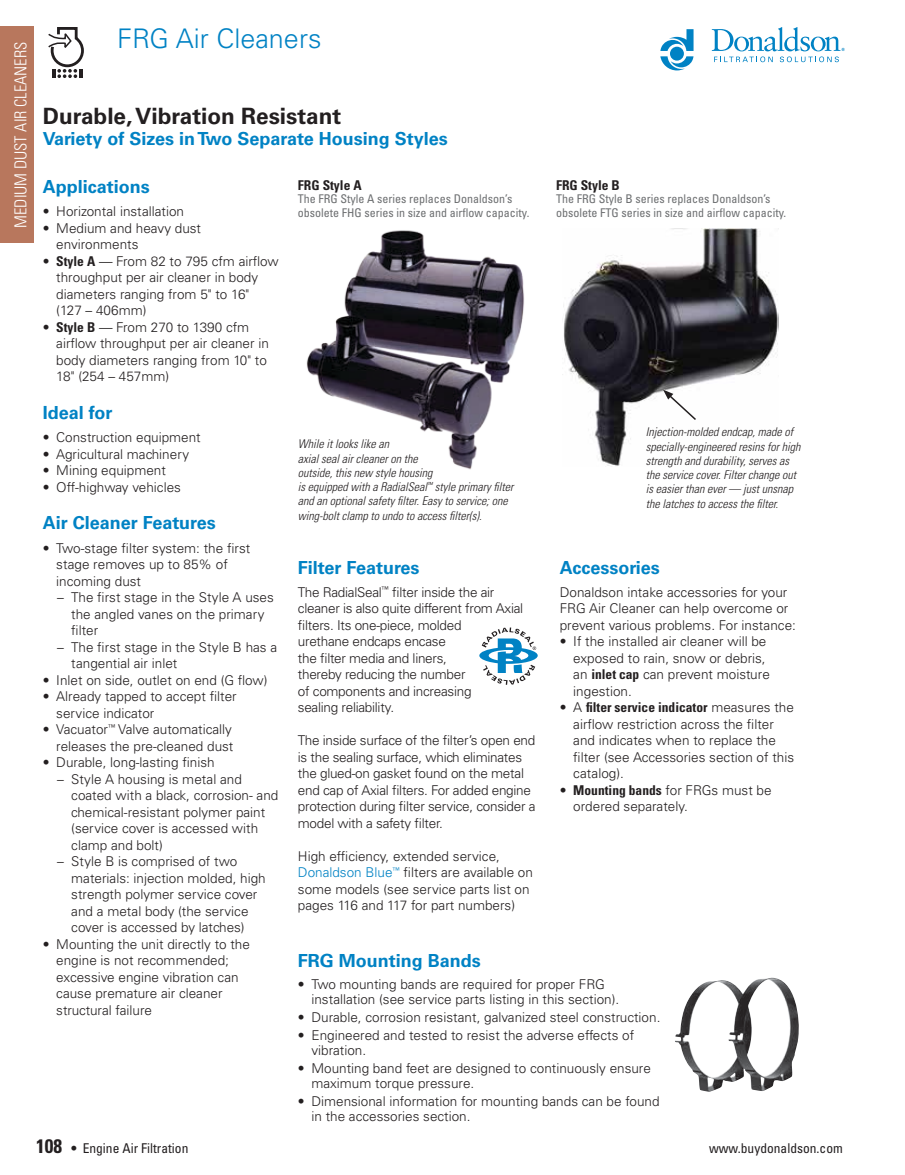
<style>
.page{position:relative;width:905px;height:1175px;background:#fff}
.page>*{position:absolute;margin:0;border:0;box-sizing:border-box;transform-origin:0 0}
.t1{font:300 27px "Univers LT Std";color:#0082c4}
.t2{font:700 22.5px "Univers LT Std";color:#231f20}
.t3{font:700 18px "Univers LT Std";color:#0082c4}
.t4{font:300 condensed 16.5px "Univers LT Std";color:#fff}
.t5{font:300 13.5px/16.5px "Univers LT Std";color:#231f20}
.t6{font:300 13.5px/16.5px "Univers LT Std";letter-spacing:-.02em;color:#231f20}
.t7{font:condensed 13.5px "Univers LT Std";color:#231f20}
.t8{font:700 condensed 13.5px "Univers LT Std";color:#231f20}
.t9{font:italic 300 condensed 12px/14.2px "Univers LT Std";color:#231f20}
.t10{font:condensed 12px/13.5px "Univers LT Std";color:#6d6f71}
.s1{font-weight:700;font-stretch:condensed}
.s2{color:#0082c4}
.s3{font-weight:700;font-size:19.5px}
.s4{font-weight:700}
</style>
<div class="page">
<div style="left:0;top:27px;width:33px;height:216px;background:#b8775d"></div>
<svg style="left:660px;top:29px;width:33px;height:41px"></svg>
<svg style="left:711px;top:27px;width:133px;height:35px"></svg>
<svg style="left:48px;top:27px;width:36px;height:51px"></svg>
<img style="left:675px;top:977px;width:124px;height:114px">
<img style="left:562px;top:228px;width:216px;height:238px">
<img style="left:306px;top:230px;width:218px;height:240px">
<svg style="left:663px;top:389px;width:35px;height:32px"></svg>
<svg style="left:479px;top:627px;width:58px;height:58px"></svg>
<p class="t4" style="left:11px;top:228px;width:188px;rotate:-90deg">MEDIUM DUST AIR CLEANERS</p>
<h1 class="t1" style="left:117px;top:22px;width:206px">FRG Air Cleaners</h1>
<h2 class="t2" style="left:43px;top:103px;width:300px">Durable, Vibration Resistant</h2>
<h3 class="t3" style="left:43px;top:128px;width:406px">Variety of Sizes in Two Separate Housing Styles</h3>
<h3 class="t3" style="left:43px;top:176px;width:109px">Applications</h3>
<p class="t5" style="left:43px;top:203px;width:143px">• Horizontal installation</p>
<p class="t5" style="left:56px;top:220px;width:146px;text-indent:-14px">• Medium and heavy dust environments</p>
<p class="t5" style="left:56px;top:253px;width:224px;text-indent:-14px">• <span class="s1">Style A</span> — From 82 to 795 cfm airflow throughput per air cleaner in body diameters ranging from 5" to 16"<br>(127 – 406mm)</p>
<p class="t5" style="left:56px;top:319px;width:214px;text-indent:-14px">• <span class="s1">Style B</span> — From 270 to 1390 cfm airflow throughput per air cleaner in body diameters ranging from 10" to<br>18" (254 – 457mm)</p>
<h3 class="t3" style="left:43px;top:402px;width:71px">Ideal for</h3>
<p class="t5" style="left:43px;top:429px;width:159px">• Construction equipment</p>
<p class="t5" style="left:43px;top:446px;width:148px">• Agricultural machinery</p>
<p class="t5" style="left:43px;top:462px;width:125px">• Mining equipment</p>
<p class="t5" style="left:43px;top:479px;width:140px">• Off-highway vehicles</p>
<h3 class="t3" style="left:43px;top:512px;width:174px">Air Cleaner Features</h3>
<p class="t5" style="left:56px;top:539px;width:195px;text-indent:-14px">• Two-stage filter system: the first stage removes up to 85% of incoming dust</p>
<p class="t5" style="left:71px;top:589px;width:204px;text-indent:-14px">– The first stage in the Style A uses the angled vanes on the primary filter</p>
<p class="t5" style="left:71px;top:638px;width:207px;text-indent:-14px">– The first stage in the Style B has a tangential air inlet</p>
<p class="t5" style="left:43px;top:671px;width:226px">• Inlet on side, outlet on end (G flow)</p>
<p class="t5" style="left:56px;top:688px;width:182px;text-indent:-14px">• Already tapped to accept filter service indicator</p>
<p class="t5" style="left:43px;top:721px;width:192px;text-align:right">• Vacuator<sup>™</sup> Valve automatically releases the pre-cleaned dust</p>
<p class="t5" style="left:43px;top:754px;width:173px">• Durable, long-lasting finish</p>
<p class="t5" style="left:71px;top:770px;width:208px;text-indent:-14px">– Style A housing is metal and coated with a black, corrosion- and chemical-resistant polymer paint (service cover is accessed with clamp and bolt)</p>
<p class="t5" style="left:71px;top:853px;width:196px;text-indent:-14px">– Style B is comprised of two materials: injection molded, high strength polymer service cover and a metal body (the service cover is accessed by latches)</p>
<p class="t5" style="left:56px;top:935px;width:195px;text-indent:-14px">• Mounting the unit directly to the engine is not recommended; excessive engine vibration can cause premature air cleaner structural failure</p>
<p class="t8" style="left:298px;top:177px;width:65px">FRG Style A</p>
<p class="t10" style="left:298px;top:192px;width:233px">The FRG Style A series replaces Donaldson’s obsolete FHG series in size and airflow capacity.</p>
<p class="t8" style="left:556px;top:177px;width:65px">FRG Style B</p>
<p class="t10" style="left:556px;top:192px;width:232px">The FRG Style B series replaces Donaldson’s obsolete FTG series in size and airflow capacity.</p>
<p class="t9" style="left:298px;top:437px;width:217px">While it looks like an<br>axial seal air cleaner on the<br>outside, this new style housing<br>is equipped with a RadialSeal<sup>™</sup> style primary filter and an optional safety filter. Easy to service; one wing-bolt clamp to undo to access filter(s).</p>
<h3 class="t3" style="left:298px;top:556px;width:123px">Filter Features</h3>
<p class="t6" style="left:298px;top:584px;width:227px">The RadialSeal<sup>™</sup> filter inside the air cleaner is also quite different from Axial filters. Its one-piece, molded<br>urethane endcaps encase<br>the filter media and liners,<br>thereby reducing the number<br>of components and increasing<br>sealing reliability.</p>
<p class="t6" style="left:298px;top:732px;width:239px">The inside surface of the filter’s open end is the sealing surface, which eliminates the glued-on gasket found on the metal end cap of Axial filters. For added engine protection during filter service, consider a model with a safety filter.</p>
<p class="t5" style="left:298px;top:847px;width:236px">High efficiency, extended service, <span class="s2">Donaldson Blue</span><sup>™</sup> filters are available on some models (see service parts list on pages 116 and 117 for part numbers)</p>
<p class="t9" style="left:645px;top:425px;width:156px">Injection-molded endcap, made of specially-engineered resins for high strength and durability, serves as the service cover. Filter change out is easier than ever — just unsnap the latches to access the filter.</p>
<h3 class="t3" style="left:560px;top:556px;width:101px">Accessories</h3>
<p class="t5" style="left:560px;top:584px;width:237px">Donaldson intake accessories for your<br>FRG Air Cleaner can help overcome or prevent various problems. For instance:</p>
<p class="t5" style="left:573px;top:633px;width:198px;text-indent:-14px">• If the installed air cleaner will be exposed to rain, snow or debris, an <span class="s1">inlet cap</span> can prevent moisture ingestion.</p>
<p class="t5" style="left:573px;top:699px;width:222px;text-indent:-14px">• A <span class="s1">filter service indicator</span> measures the airflow restriction across the filter and indicates when to replace the filter (see Accessories section of this catalog).</p>
<p class="t5" style="left:573px;top:781px;width:200px;text-indent:-14px">• <span class="s1">Mounting bands</span> for FRGs must be ordered separately.</p>
<h3 class="t3" style="left:298px;top:949px;width:184px">FRG Mounting Bands</h3>
<p class="t5" style="left:311px;top:976px;width:309px;line-height:15px;text-indent:-14px">• Two mounting bands are required for proper FRG installation (see service parts listing in this section).</p>
<p class="t5" style="left:298px;top:1008px;width:364px">• Durable, corrosion resistant, galvanized steel construction.</p>
<p class="t5" style="left:311px;top:1027px;width:324px;line-height:15px;text-indent:-14px">• Engineered and tested to resist the adverse effects of vibration.</p>
<p class="t5" style="left:311px;top:1060px;width:341px;line-height:15px;text-indent:-14px">• Mounting band feet are designed to continuously ensure maximum torque pressure.</p>
<p class="t5" style="left:311px;top:1093px;width:350px;line-height:15px;text-indent:-14px">• Dimensional information for mounting bands can be found in the accessories section.</p>
<p class="t7" style="left:36px;top:1139px;width:154px"><span class="s3">108</span> <span class="s4">•</span> Engine Air Filtration</p>
<p class="t7" style="left:709px;top:1139px;width:135px">www.buydonaldson.com</p>
</div>
